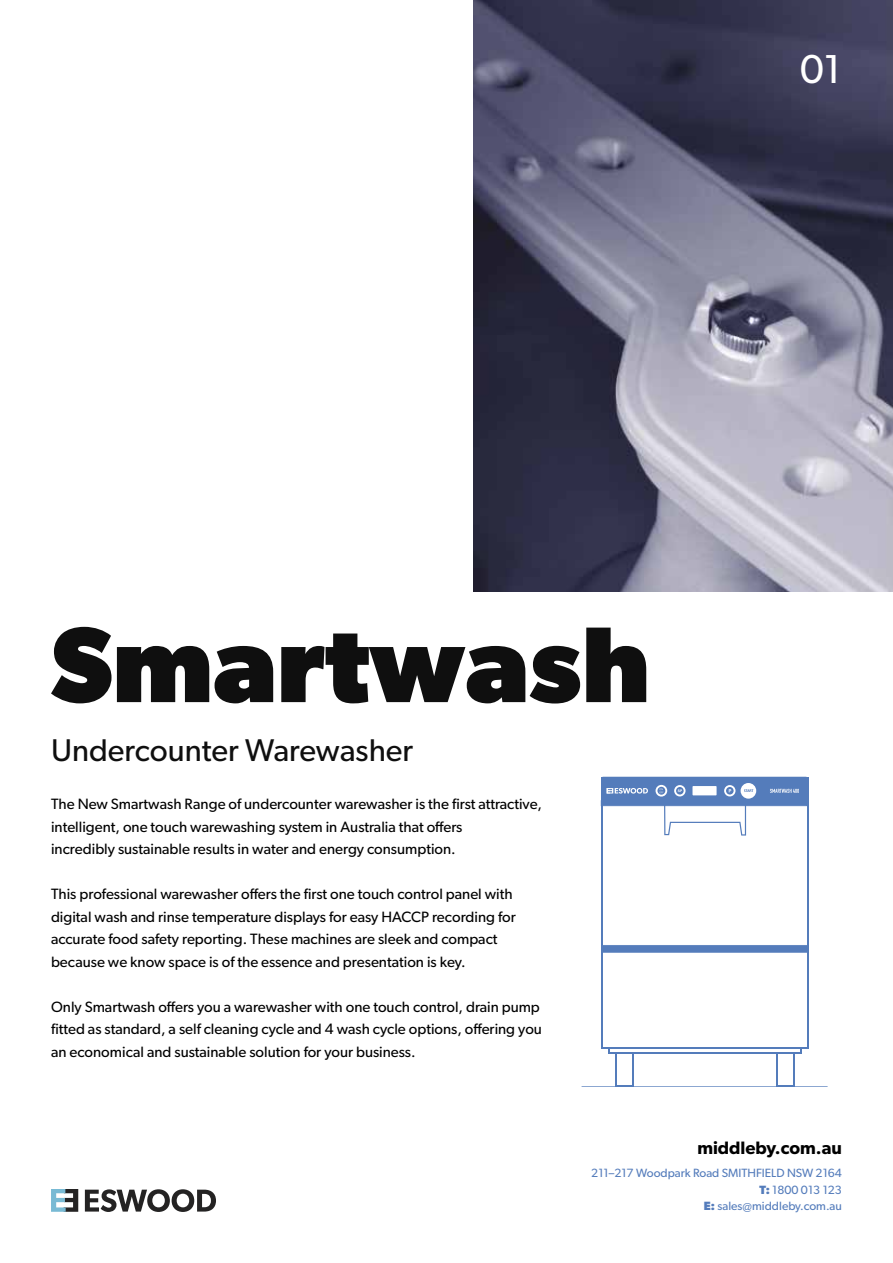
<style>
.page{position:relative;width:893px;height:1263px;background:#fff}
.page>*{position:absolute;margin:0;border:0;box-sizing:border-box;transform-origin:0 0}
.t1{font:700 108px "Gibson";color:#0f0f0f}
.t2{font:40.5px "Gibson";color:#fff}
.t3{font:31.5px "Gibson";color:#0f0f0f}
.t4{font:600 18px "Gibson";color:#000}
.t5{font:15px/22.5px "Gibson";color:#000}
.t6{font:12px/16.5px "Gibson";color:#547cbb;text-align:right}
.s1{font-weight:700}
</style>
<div class="page">
<img style="left:473px;top:0;width:420px;height:591px">
<hr style="left:602px;top:777px;width:1px;height:272px;background:#547cbb">
<hr style="left:807px;top:777px;width:1px;height:272px;background:#547cbb">
<svg style="left:603px;top:945px;width:204px;height:8px"></svg>
<hr style="left:615px;top:1053px;width:1px;height:33px;background:#547cbb">
<hr style="left:793px;top:1053px;width:2px;height:33px;background:#547cbb">
<hr style="left:632px;top:1053px;width:2px;height:33px;background:#547cbb">
<svg style="left:581px;top:1085px;width:247px;height:2px"></svg>
<hr style="left:776px;top:1053px;width:1px;height:33px;background:#547cbb">
<hr style="left:602px;top:1047px;width:206px;height:2px;background:#547cbb">
<hr style="left:608px;top:1053px;width:193px;height:1px;background:#547cbb">
<svg style="left:601px;top:805px;width:206px;height:30px"></svg>
<div style="left:601px;top:777px;width:207px;height:28px;background:#547cbb"></div>
<div style="left:655px;top:785px;width:12px;height:11px;border:2px solid #fff;border-radius:50%"></div>
<svg style="left:659px;top:788px;width:4px;height:5px"></svg>
<div style="left:674px;top:785px;width:11px;height:11px;border:2px solid #fff;border-radius:50%"></div>
<div style="left:724px;top:785px;width:11px;height:11px;border:2px solid #fff;border-radius:50%"></div>
<div style="left:741px;top:783px;width:15px;height:16px;background:#fff;border-radius:50%"></div>
<svg style="left:744px;top:789px;width:9px;height:3px"></svg>
<div style="left:692px;top:786px;width:25px;height:9px;background:#fff"></div>
<svg style="left:607px;top:788px;width:41px;height:5px"></svg>
<svg style="left:770px;top:789px;width:29px;height:4px"></svg>
<svg style="left:85px;top:1189px;width:131px;height:23px"></svg>
<svg style="left:51px;top:1189px;width:27px;height:23px"></svg>
<h2 class="t2" style="left:800px;top:45px;width:43px">01</h2>
<h1 class="t1" style="left:51px;top:601px;width:600px">Smartwash</h1>
<h3 class="t3" style="left:51px;top:731px;width:364px">Undercounter Warewasher</h3>
<p class="t5" style="left:51px;top:792px;width:492px">The New Smartwash Range of undercounter warewasher is the first attractive, intelligent, one touch warewashing system in Australia that offers<br>incredibly sustainable results in water and energy consumption.</p>
<p class="t5" style="left:51px;top:882px;width:466px">This professional warewasher offers the first one touch control panel with digital wash and rinse temperature displays for easy HACCP recording for accurate food safety reporting. These machines are sleek and compact because we know space is of the essence and presentation is key.</p>
<p class="t5" style="left:51px;top:995px;width:492px">Only Smartwash offers you a warewasher with one touch control, drain pump fitted as standard, a self cleaning cycle and 4 wash cycle options, offering you an economical and sustainable solution for your business.</p>
<p class="t4" style="left:697px;top:1137px;width:146px">middleby.com.au</p>
<p class="t6" style="left:591px;top:1165px;width:252px">211–217 Woodpark Road SMITHFIELD NSW 2164<br><span class="s1">T:</span> 1800 013 123<br><span class="s1">E:</span> sales@middleby.com.au</p>
</div>
